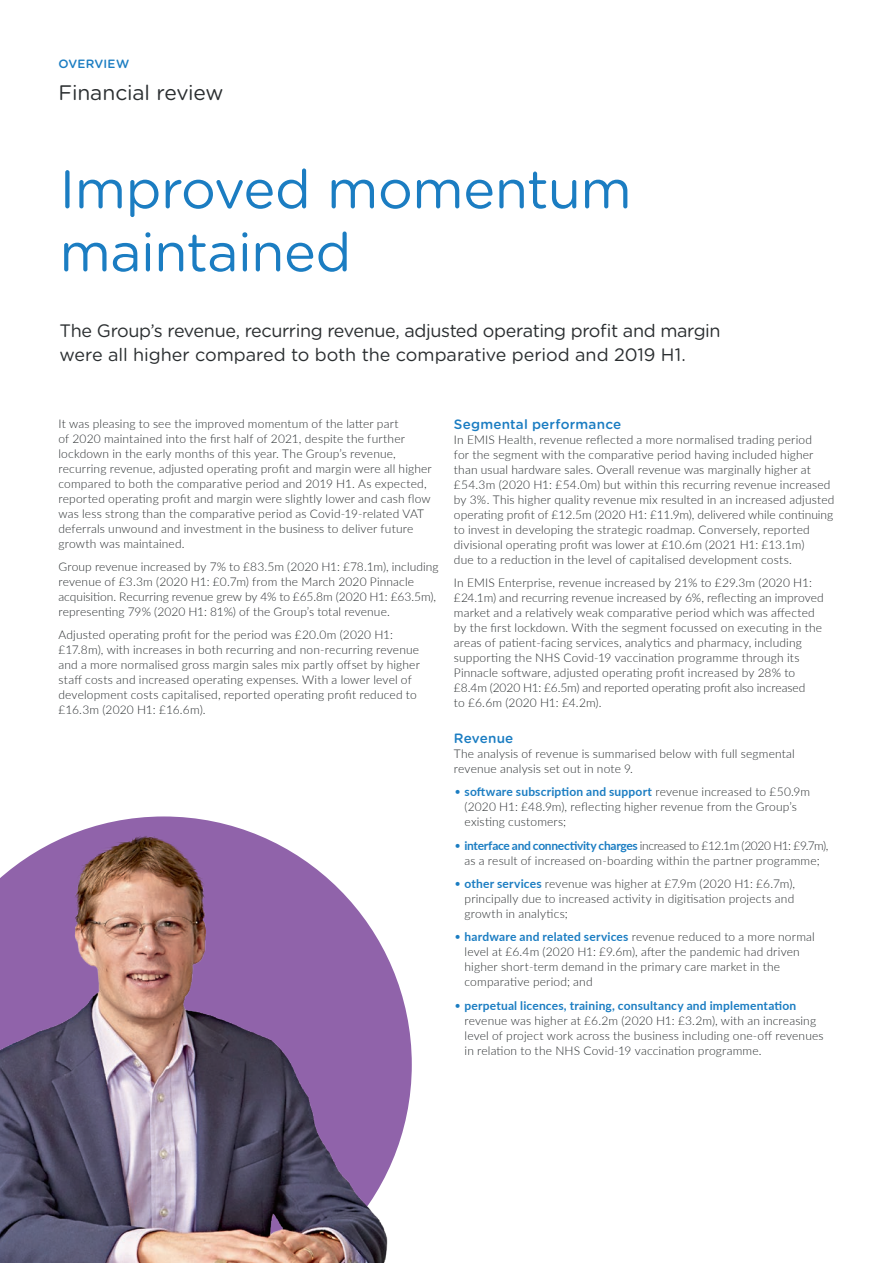
<style>
.page{position:relative;width:893px;height:1263px;background:#fff}
.page>*{position:absolute;margin:0;border:0;box-sizing:border-box;transform-origin:0 0}
.t1{font:54px/63px "Gotham Rounded";letter-spacing:-.01em;color:#1b7dc2}
.t2{font:21px "Gotham Rounded";letter-spacing:-.01em;color:#2a2e30}
.t3{font:18px/24px "Gotham Rounded";letter-spacing:-.02em;color:#2a2e30}
.t4{font:500 13.5px "Gotham Rounded";letter-spacing:.015em;color:#1b7dc2}
.t5{font:300 12px/15px "Lato";letter-spacing:.01em;color:#2a2e30}
.t6{font:500 12px "Gotham Rounded";letter-spacing:.015em;color:#1b7dc2}
.s1{font-size:13.5px;color:#1b7dc2}
.s2{font-weight:700;color:#1b7dc2}
</style>
<div class="page">
<img style="left:0;top:816px;width:412px;height:447px">
<p class="t6" style="left:58px;top:55px;width:72px">OVERVIEW</p>
<h2 class="t2" style="left:58px;top:78px;width:167px">Financial review</h2>
<h1 class="t1" style="left:60px;top:155px;width:574px">Improved momentum maintained</h1>
<h3 class="t3" style="left:60px;top:318px;width:662px">The Group’s revenue, recurring revenue, adjusted operating profit and margin were all higher compared to both the comparative period and 2019 H1.</h3>
<p class="t5" style="left:58px;top:416px;width:375px">It was pleasing to see the improved momentum of the latter part<br>of 2020 maintained into the first half of 2021, despite the further lockdown in the early months of this year. The Group’s revenue, recurring revenue, adjusted operating profit and margin were all higher compared to both the comparative period and 2019 H1. As expected, reported operating profit and margin were slightly lower and cash flow was less strong than the comparative period as Covid-19-related VAT deferrals unwound and investment in the business to deliver future growth was maintained.</p>
<p class="t5" style="left:58px;top:559px;width:382px">Group revenue increased by 7% to £83.5m (2020 H1: £78.1m), including revenue of £3.3m (2020 H1: £0.7m) from the March 2020 Pinnacle acquisition. Recurring revenue grew by 4% to £65.8m (2020 H1: £63.5m), representing 79% (2020 H1: 81%) of the Group’s total revenue.</p>
<p class="t5" style="left:58px;top:627px;width:363px">Adjusted operating profit for the period was £20.0m (2020 H1: £17.8m), with increases in both recurring and non-recurring revenue and a more normalised gross margin sales mix partly offset by higher staff costs and increased operating expenses. With a lower level of development costs capitalised, reported operating profit reduced to £16.3m (2020 H1: £16.6m).</p>
<p class="t4" style="left:454px;top:414px;width:169px">Segmental performance</p>
<p class="t5" style="left:454px;top:432px;width:382px">In EMIS Health, revenue reflected a more normalised trading period<br>for the segment with the comparative period having included higher than usual hardware sales. Overall revenue was marginally higher at £54.3m (2020 H1: £54.0m) but within this recurring revenue increased by 3%. This higher quality revenue mix resulted in an increased adjusted operating profit of £12.5m (2020 H1: £11.9m), delivered while continuing to invest in developing the strategic roadmap. Conversely, reported divisional operating profit was lower at £10.6m (2021 H1: £13.1m)<br>due to a reduction in the level of capitalised development costs.</p>
<p class="t5" style="left:454px;top:575px;width:371px">In EMIS Enterprise, revenue increased by 21% to £29.3m (2020 H1: £24.1m) and recurring revenue increased by 6%, reflecting an improved market and a relatively weak comparative period which was affected by the first lockdown. With the segment focussed on executing in the areas of patient-facing services, analytics and pharmacy, including supporting the NHS Covid-19 vaccination programme through its Pinnacle software, adjusted operating profit increased by 28% to £8.4m (2020 H1: £6.5m) and reported operating profit also increased<br>to £6.6m (2020 H1: £4.2m).</p>
<p class="t4" style="left:454px;top:729px;width:61px">Revenue</p>
<p class="t5" style="left:454px;top:746px;width:342px">The analysis of revenue is summarised below with full segmental revenue analysis set out in note 9.</p>
<p class="t5" style="left:465px;top:784px;width:347px;text-indent:-11px"><span class="s1">•</span> <span class="s2">software subscription and support</span> revenue increased to £50.9m (2020 H1: £48.9m), reflecting higher revenue from the Group’s existing customers;</p>
<p class="t5" style="left:454px;top:837px;width:376px;text-align:center"><span class="s1">•</span> <span class="s2">interface and connectivity charges</span> increased to £12.1m (2020 H1: £9.7m), as a result of increased on-boarding within the partner programme;</p>
<p class="t5" style="left:465px;top:876px;width:332px;text-align:justify;text-indent:-11px"><span class="s1">•</span> <span class="s2">other services</span> revenue was higher at £7.9m (2020 H1: £6.7m), principally due to increased activity in digitisation projects and growth in analytics;</p>
<p class="t5" style="left:465px;top:929px;width:352px;text-indent:-11px"><span class="s1">•</span> <span class="s2">hardware and related services</span> revenue reduced to a more normal level at £6.4m (2020 H1: £9.6m), after the pandemic had driven higher short-term demand in the primary care market in the comparative period; and</p>
<p class="t5" style="left:465px;top:997px;width:361px;text-indent:-11px"><span class="s1">•</span> <span class="s2">perpetual licences, training, consultancy and implementation </span>revenue was higher at £6.2m (2020 H1: £3.2m), with an increasing level of project work across the business including one-off revenues in relation to the NHS Covid-19 vaccination programme.</p>
</div>
